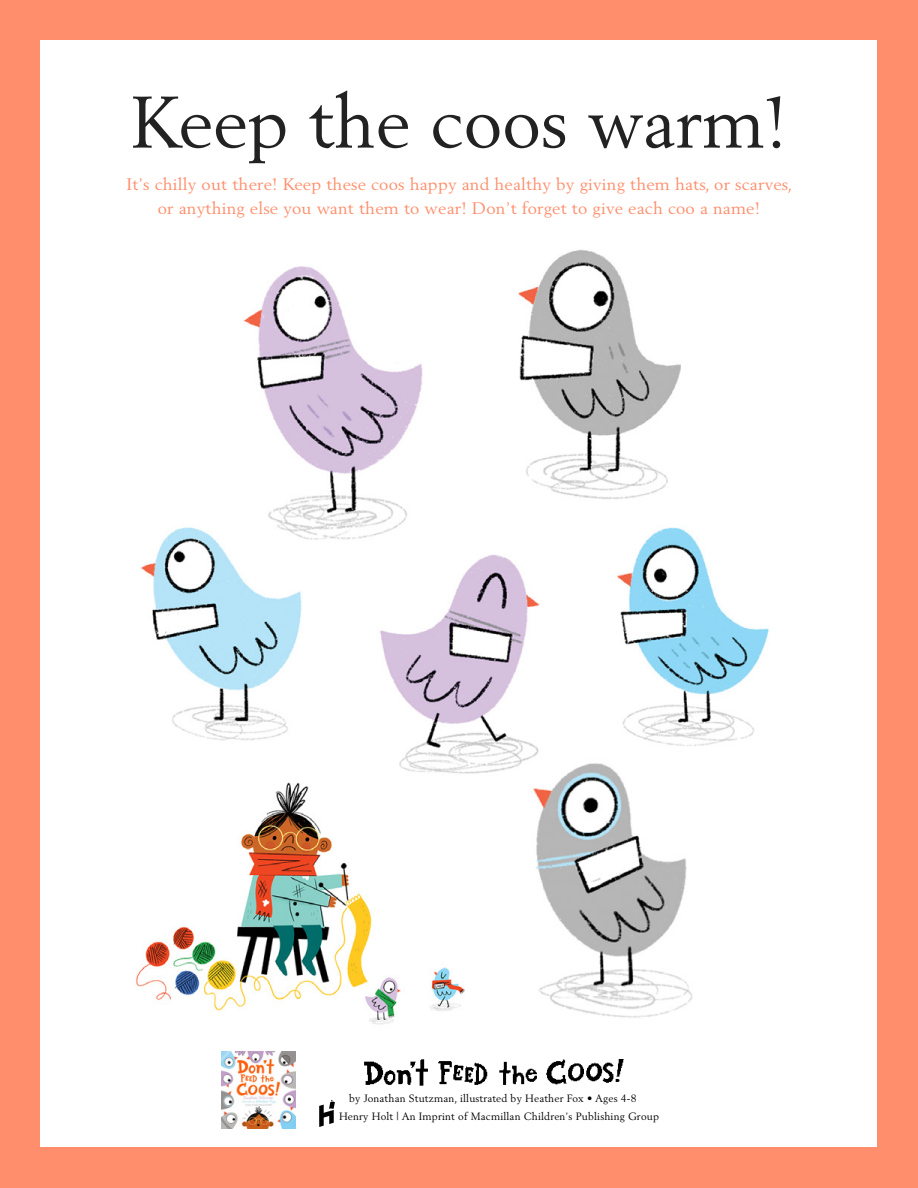
<style>
.page{position:relative;width:918px;height:1188px;background:#ff8e6c}
.page>*{position:absolute;margin:0;border:0;box-sizing:border-box;transform-origin:0 0}
.t1{font:72px "Berling LT Std";color:#222}
.t2{font:16.5px/24px "Berling LT Std";letter-spacing:.01em;color:#ff8e6c;text-align:center;scale:1.05 1}
.t3{font:10.5px/18px "Berling LT Std";letter-spacing:.015em;color:#000}
</style>
<div class="page">
<div style="left:40px;top:40px;width:838px;height:1108px;background:#fff"></div>
<svg style="left:319px;top:1100px;width:16px;height:27px"></svg>
<img style="left:136px;top:249px;width:633px;height:776px">
<h1 class="t1" style="left:130px;top:78px;width:659px">Keep the coos warm!</h1>
<p class="t2" style="left:126px;top:172px;width:636px">It’s chilly out there! Keep these coos happy and healthy by giving them hats, or scarves, or anything else you want them to wear! Don’t forget to give each coo a name!</p>
<p class="t3" style="left:339px;top:1089px;width:322px;text-indent:10px">by Jonathan Stutzman, illustrated by Heather Fox • Ages 4-8<br>Henry Holt | An Imprint of Macmillan Children’s Publishing Group</p>
<p class="t3" style="left:626px;top:1089px;width:7px">–</p>
</div>
